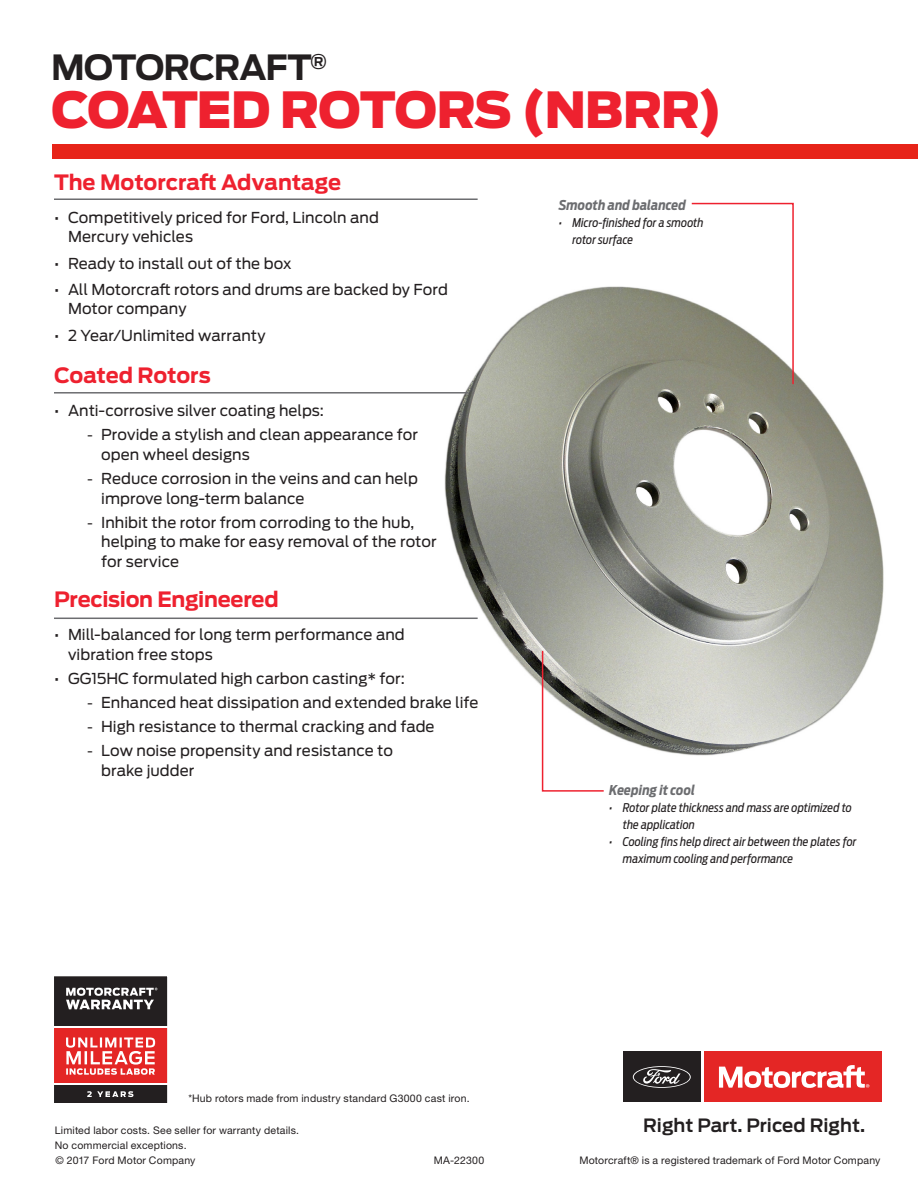
<style>
.page{position:relative;width:918px;height:1188px;background:#fff}
.page>*{position:absolute;margin:0;border:0;box-sizing:border-box;transform-origin:0 0}
.Headlines{font:900 49.5px "Ford Antenna";letter-spacing:-.025em;color:#ee212f}
.Headlines-2{font:700 34.5px "Ford Antenna";letter-spacing:-.035em;color:#231f20}
.text_subhead{font:700 21px "Ford Antenna";letter-spacing:-.01em;color:#ee212f}
.t1{font:600 18.15px "Ford Antenna";color:#231f20}
.t2{font:15px/19.5px "Ford Antenna";color:#231f20}
.Captions{font:italic 700 13.5px "Ford Antenna Cond";letter-spacing:.005em;color:#6c6d70}
.Caption_bullets{font:italic 12px/16.5px "Ford Antenna Cond";letter-spacing:.005em;color:#231f20}
.copyright_copy{font:10.5px "Helvetica Neue LT Std";letter-spacing:.02em;color:#231f20}
.s1{font-family:"Helvetica Neue LT Std"}
</style>
<div class="page">
<img style="left:423px;top:286px;width:461px;height:470px">
<div style="left:52px;top:145px;width:866px;height:14px;background:#e72419"></div>
<hr style="left:54px;top:392px;width:414px;height:2px;background:#6c6d70">
<svg style="left:690px;top:202px;width:105px;height:184px"></svg>
<hr style="left:54px;top:198px;width:424px;height:2px;background:#6c6d70">
<svg style="left:541px;top:649px;width:64px;height:143px"></svg>
<hr style="left:54px;top:618px;width:424px;height:1px;background:#6c6d70">
<div style="left:623px;top:1052px;width:77px;height:50px;background:#231f20"></div>
<div style="left:704px;top:1052px;width:178px;height:50px;background:#e42625"></div>
<svg style="left:719px;top:1065px;width:150px;height:23px"></svg>
<svg style="left:633px;top:1066px;width:58px;height:22px"></svg>
<div style="left:53px;top:1085px;width:115px;height:18px;background:#231f20"></div>
<svg style="left:87px;top:1091px;width:46px;height:6px"></svg>
<div style="left:53px;top:1028px;width:115px;height:55px;background:#e42625"></div>
<svg style="left:66px;top:1038px;width:89px;height:37px"></svg>
<div style="left:53px;top:976px;width:115px;height:50px;background:#231f20"></div>
<svg style="left:66px;top:988px;width:91px;height:21px"></svg>
<div style="left:53px;top:975px;width:116px;height:130px;border:2px solid #fff"></div>
<p class="Headlines-2" style="left:51px;top:37px;width:277px">MOTORCRAFT<sup>®</sup></p>
<p class="Headlines" style="left:51px;top:64px;width:673px">COATED ROTORS (NBRR)</p>
<p class="text_subhead" style="left:54px;top:163px;width:289px">The Motorcraft Advantage</p>
<p class="t2" style="left:68px;top:206px;width:313px;text-indent:-14px">• Competitively priced for Ford, Lincoln and<br>Mercury vehicles</p>
<p class="t2" style="left:54px;top:252px;width:239px">• Ready to install out of the box</p>
<p class="t2" style="left:68px;top:278px;width:381px;text-indent:-14px">• All Motorcraft rotors and drums are backed by Ford<br>Motor company</p>
<p class="t2" style="left:54px;top:324px;width:213px">• 2 Year/Unlimited warranty</p>
<p class="text_subhead" style="left:54px;top:357px;width:158px">Coated Rotors</p>
<p class="t2" style="left:54px;top:399px;width:272px">• Anti-corrosive silver coating helps:</p>
<p class="t2" style="left:101px;top:424px;width:318px;text-indent:-14px"><span class="s1">-</span> Provide a stylish and clean appearance for open wheel designs</p>
<p class="t2" style="left:101px;top:467px;width:318px;text-indent:-14px"><span class="s1">-</span> Reduce corrosion in the veins and can help improve long-term balance</p>
<p class="t2" style="left:101px;top:511px;width:337px;text-indent:-14px"><span class="s1">-</span> Inhibit the rotor from corroding to the hub, helping to make for easy removal of the rotor for service</p>
<p class="text_subhead" style="left:54px;top:581px;width:226px">Precision Engineered</p>
<p class="t2" style="left:68px;top:623px;width:338px;text-indent:-14px">• Mill-balanced for long term performance and vibration free stops</p>
<p class="t2" style="left:54px;top:667px;width:352px">• GG15HC formulated high carbon casting* for:</p>
<p class="t2" style="left:87px;top:691px;width:393px"><span class="s1">-</span> Enhanced heat dissipation and extended brake life</p>
<p class="t2" style="left:87px;top:715px;width:349px"><span class="s1">-</span> High resistance to thermal cracking and fade</p>
<p class="t2" style="left:101px;top:739px;width:293px;text-indent:-14px"><span class="s1">-</span> Low noise propensity and resistance to brake judder</p>
<p class="Captions" style="left:559px;top:193px;width:129px">Smooth and balanced</p>
<p class="Caption_bullets" style="left:572px;top:213px;width:133px;text-indent:-14px">• Micro-finished for a smooth rotor surface</p>
<p class="copyright_copy" style="left:188px;top:1092px;width:283px">*Hub rotors made from industry standard G3000 cast iron.</p>
<p class="copyright_copy" style="left:55px;top:1124px;width:246px">Limited labor costs. See seller for warranty details.</p>
<p class="copyright_copy" style="left:55px;top:1139px;width:133px">No commercial exceptions.</p>
<p class="Captions" style="left:609px;top:778px;width:87px">Keeping it cool</p>
<p class="Caption_bullets" style="left:623px;top:798px;width:231px;text-indent:-14px">• Rotor plate thickness and mass are optimized to the application</p>
<p class="Caption_bullets" style="left:623px;top:832px;width:235px;text-indent:-14px">• Cooling fins help direct air between the plates for maximum cooling and performance</p>
<p class="t1" style="left:643px;top:1110px;width:224px">Right Part. Priced Right.</p>
<p class="copyright_copy" style="left:56px;top:1154px;width:142px">© 2017 Ford Motor Company</p>
<p class="copyright_copy" style="left:434px;top:1154px;width:52px">MA-22300</p>
<p class="copyright_copy" style="left:579px;top:1154px;width:303px">Motorcraft® is a registered trademark of Ford Motor Company</p>
</div>
